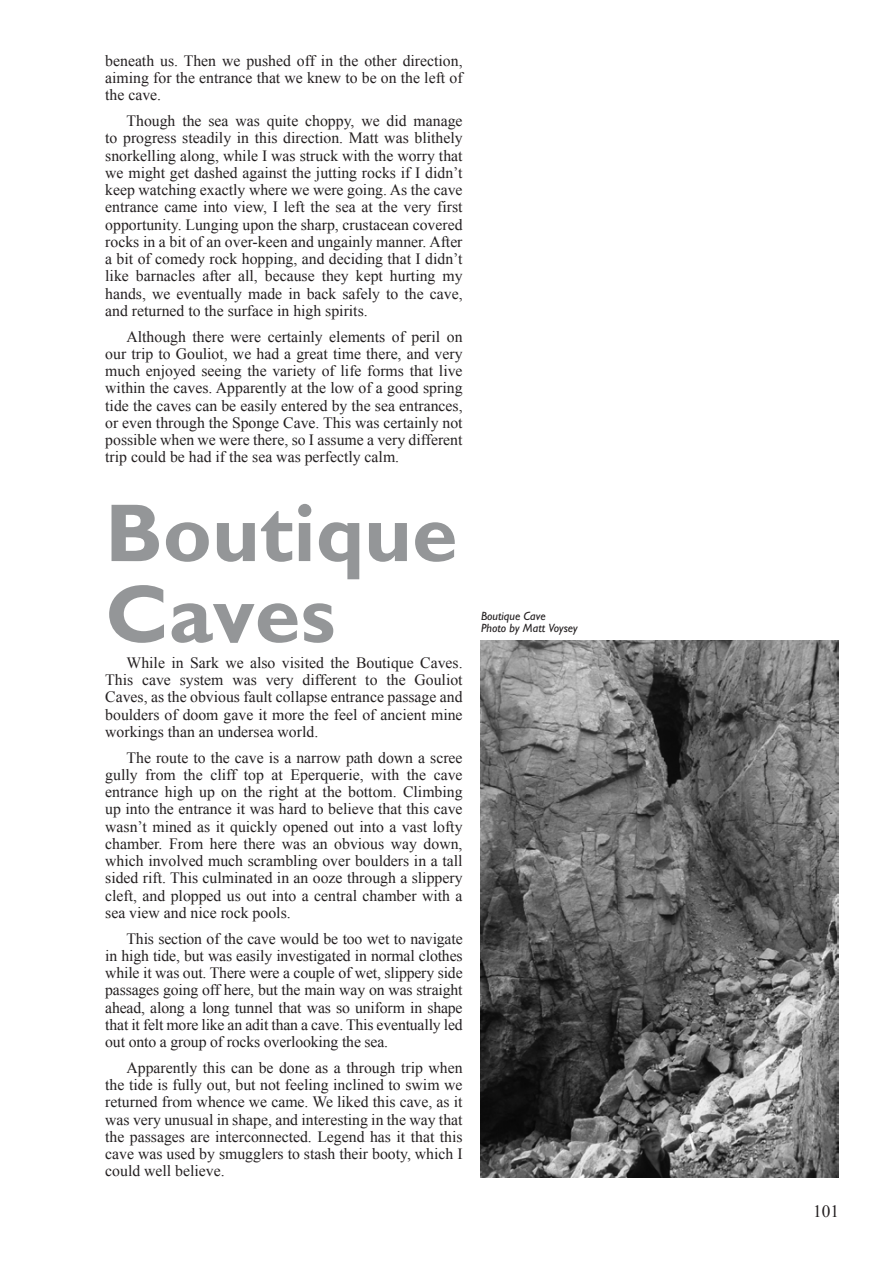
<style>
.page{position:relative;width:893px;height:1263px;background:#fff}
.page>*{position:absolute;margin:0;border:0;box-sizing:border-box;transform-origin:0 0}
.t1{font:700 82.5px/81px "M Gill Sans";color:#949698}
.t2{font:17.25px "Times New Roman";color:#231f20}
.t3{font:15.75px/17.2px "Times New Roman";color:#231f20;text-align:justify}
.t4{font:italic 12px/12px "M Gill Sans";color:#231f20}
</style>
<div class="page">
<img style="left:481px;top:640px;width:358px;height:537px">
<p class="t3" style="left:105px;top:52px;width:359px">beneath us. Then we pushed off in the other direction, aiming for the entrance that we knew to be on the left of the cave.</p>
<p class="t3" style="left:105px;top:112px;width:359px;text-indent:21px">Though the sea was quite choppy, we did manage to progress steadily in this direction. Matt was blithely snorkelling along, while I was struck with the worry that we might get dashed against the jutting rocks if I didn’t keep watching exactly where we were going. As the cave entrance came into view, I left the sea at the very first opportunity. Lunging upon the sharp, crustacean covered rocks in a bit of an over-keen and ungainly manner. After a bit of comedy rock hopping, and deciding that I didn’t like barnacles after all, because they kept hurting my hands, we eventually made in back safely to the cave, and returned to the surface in high spirits.</p>
<p class="t3" style="left:105px;top:328px;width:359px;text-indent:21px">Although there were certainly elements of peril on our trip to Gouliot, we had a great time there, and very much enjoyed seeing the variety of life forms that live within the caves. Apparently at the low of a good spring tide the caves can be easily entered by the sea entrances, or even through the Sponge Cave. This was certainly not possible when we were there, so I assume a very different trip could be had if the sea was perfectly calm.</p>
<h1 class="t1" style="left:105px;top:493px;width:354px">Boutique<br>Caves</h1>
<p class="t3" style="left:105px;top:654px;width:359px;text-indent:21px">While in Sark we also visited the Boutique Caves.<br>This cave system was very different to the Gouliot Caves, as the obvious fault collapse entrance passage and boulders of doom gave it more the feel of ancient mine workings than an undersea world.</p>
<p class="t3" style="left:105px;top:748px;width:359px;text-indent:21px">The route to the cave is a narrow path down a scree gully from the cliff top at Eperquerie, with the cave entrance high up on the right at the bottom. Climbing up into the entrance it was hard to believe that this cave wasn’t mined as it quickly opened out into a vast lofty chamber. From here there was an obvious way down, which involved much scrambling over boulders in a tall sided rift. This culminated in an ooze through a slippery cleft, and plopped us out into a central chamber with a sea view and nice rock pools.</p>
<p class="t3" style="left:105px;top:929px;width:359px;text-indent:21px">This section of the cave would be too wet to navigate in high tide, but was easily investigated in normal clothes while it was out. There were a couple of wet, slippery side passages going off here, but the main way on was straight ahead, along a long tunnel that was so uniform in shape that it felt more like an adit than a cave. This eventually led out onto a group of rocks overlooking the sea.</p>
<p class="t3" style="left:105px;top:1059px;width:359px;text-indent:21px">Apparently this can be done as a through trip when the tide is fully out, but not feeling inclined to swim we returned from whence we came. We liked this cave, as it was very unusual in shape, and interesting in the way that the passages are interconnected. Legend has it that this cave was used by smugglers to stash their booty, which I could well believe.</p>
<p class="t4" style="left:481px;top:610px;width:98px">Boutique Cave<br>Photo by Matt Voysey</p>
<p class="t2" style="left:813px;top:1201px;width:27px">101</p>
</div>
